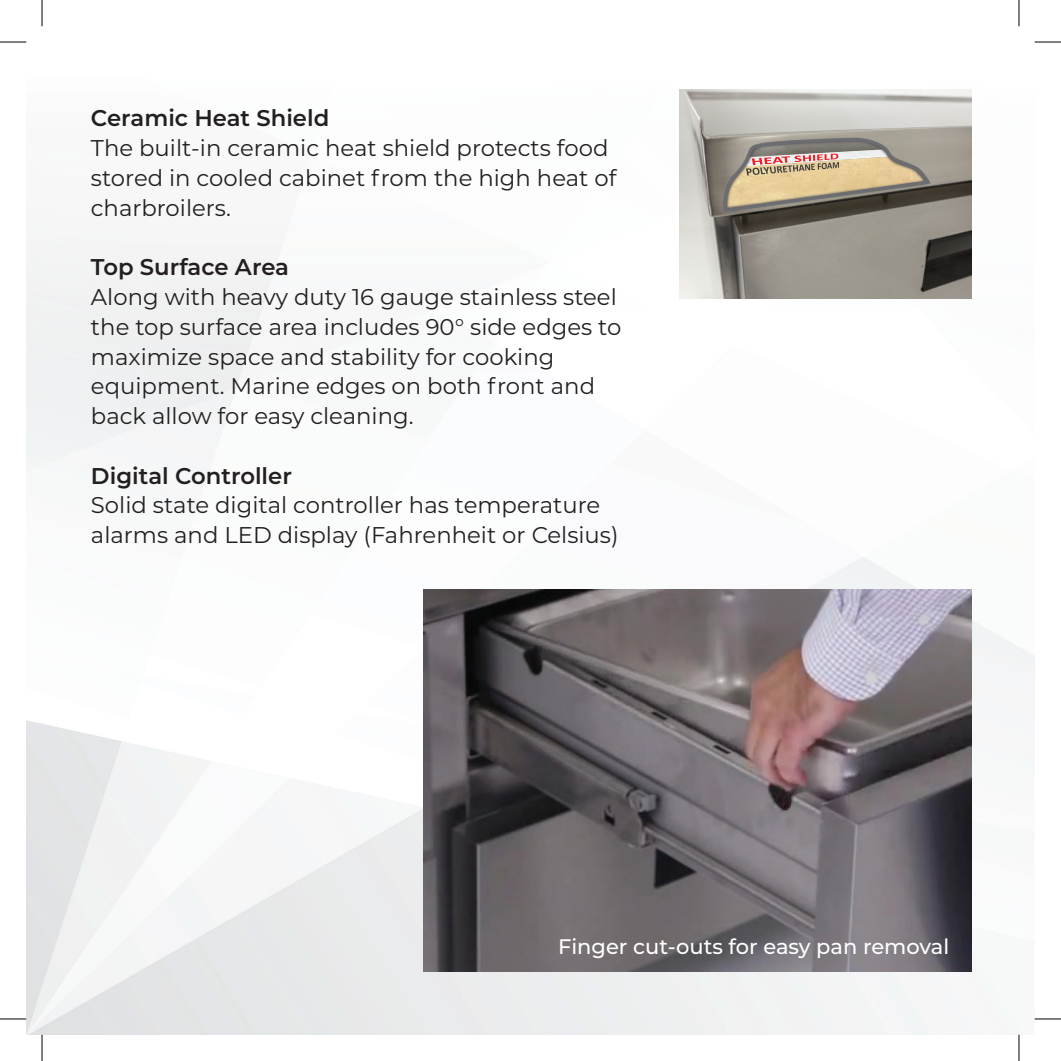
<style>
.page{position:relative;width:1061px;height:1061px;background:#fff}
.page>*{position:absolute;margin:0;border:0;box-sizing:border-box;transform-origin:0 0}
.t1{font:22.75px/29.8px "Montserrat";color:#231f20}
.t2{font:600 22.75px "Montserrat";color:#231f20}
.t3{font:500 21px "Montserrat";color:#fff}
</style>
<div class="page">
<img style="left:26px;top:26px;width:1008px;height:1008px">
<img style="left:679px;top:270px;width:292px;height:28px">
<img style="left:679px;top:89px;width:292px;height:181px">
<svg style="left:717px;top:136px;width:214px;height:78px"></svg>
<img style="left:424px;top:589px;width:547px;height:382px">
<svg style="left:0;top:42px;width:26px;height:1px"></svg>
<svg style="left:1034px;top:42px;width:26px;height:1px"></svg>
<svg style="left:0;top:1018px;width:26px;height:1px"></svg>
<svg style="left:1034px;top:1018px;width:26px;height:1px"></svg>
<svg style="left:42px;top:0;width:1px;height:26px"></svg>
<svg style="left:42px;top:1034px;width:1px;height:26px"></svg>
<svg style="left:1018px;top:0;width:1px;height:26px"></svg>
<svg style="left:1018px;top:1034px;width:1px;height:26px"></svg>
<p class="t2" style="left:91px;top:102px;width:240px">Ceramic Heat Shield</p>
<p class="t1" style="left:91px;top:132px;width:527px">The built-in ceramic heat shield protects food stored in cooled cabinet from the high heat of charbroilers.</p>
<p class="t2" style="left:91px;top:251px;width:199px">Top Surface Area</p>
<p class="t1" style="left:91px;top:281px;width:532px">Along with heavy duty 16 gauge stainless steel the top surface area includes 90° side edges to maximize space and stability for cooking equipment. Marine edges on both front and back allow for easy cleaning.</p>
<p class="t2" style="left:91px;top:459px;width:202px">Digital Controller</p>
<p class="t1" style="left:91px;top:489px;width:529px">Solid state digital controller has temperature alarms and LED display (Fahrenheit or Celsius)</p>
<p class="t3" style="left:558px;top:932px;width:392px">Finger cut-outs for easy pan removal</p>
</div>
